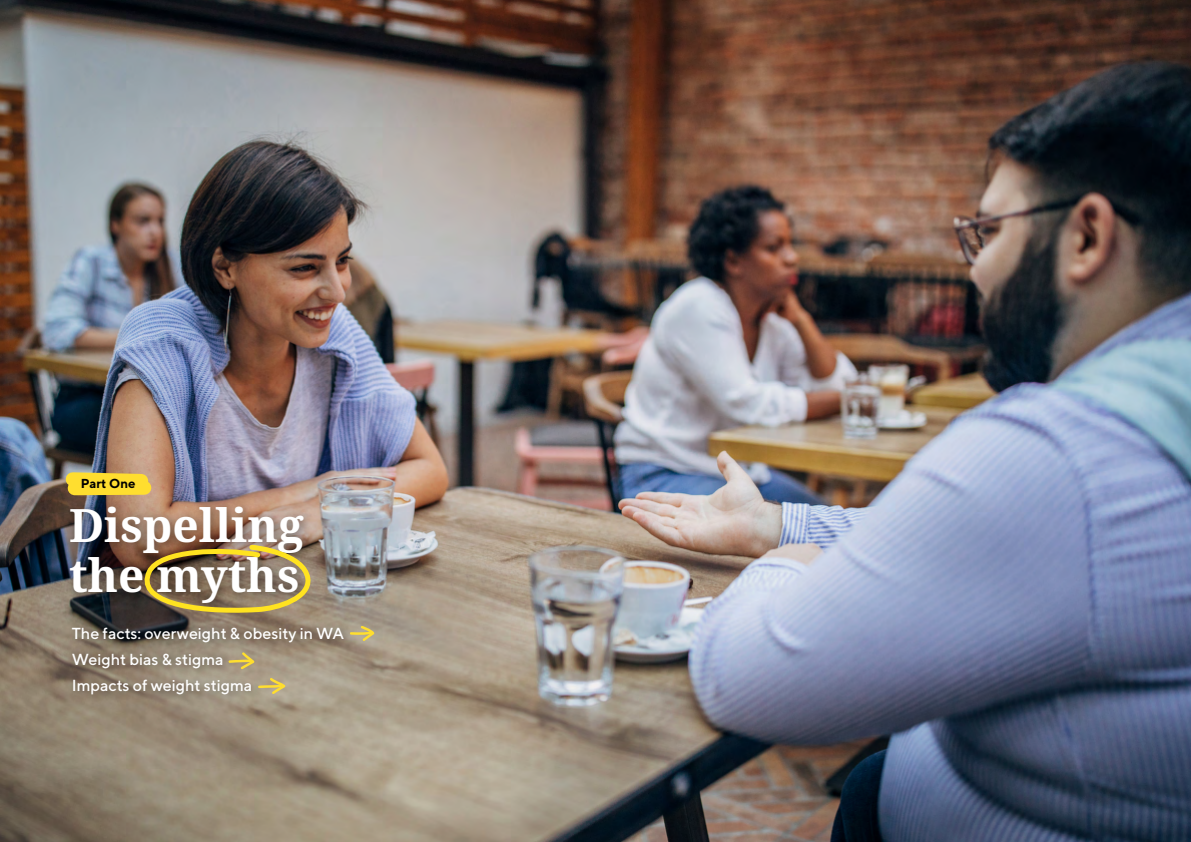
<style>
.page{position:relative;width:1191px;height:842px;background:#fff}
.page>*{position:absolute;margin:0;border:0;box-sizing:border-box;transform-origin:0 0}
.t1{font:700 46px/50px "Noto Serif";color:#fff}
.t2{font:500 16px/26px "TT Norms";color:#fff}
.t3{font:700 13px "TT Norms";color:#000}
</style>
<div class="page">
<img style="left:0;top:0;width:1191px;height:842px">
<div style="left:66px;top:620px;width:288px;height:85px;background:#000;opacity:.45"></div>
<div style="left:63px;top:499px;width:251px;height:115px;background:#000;opacity:.45"></div>
<svg style="left:136px;top:542px;width:180px;height:77px;background:#867149"></svg>
<svg style="left:58px;top:465px;width:100px;height:37px;background:#c5a950"></svg>
<svg style="left:348px;top:625px;width:28px;height:18px"></svg>
<svg style="left:227px;top:651px;width:62px;height:44px;background:#afa07e"></svg>
<p class="t3" style="left:81px;top:475px;width:56px">Part One</p>
<h1 class="t1" style="left:69px;top:501px;width:236px">Dispelling the myths</h1>
<p class="t2" style="left:72px;top:620px;width:274px">The facts: overweight &amp; obesity in WA<br>Weight bias &amp; stigma<br>Impacts of weight stigma</p>
</div>
